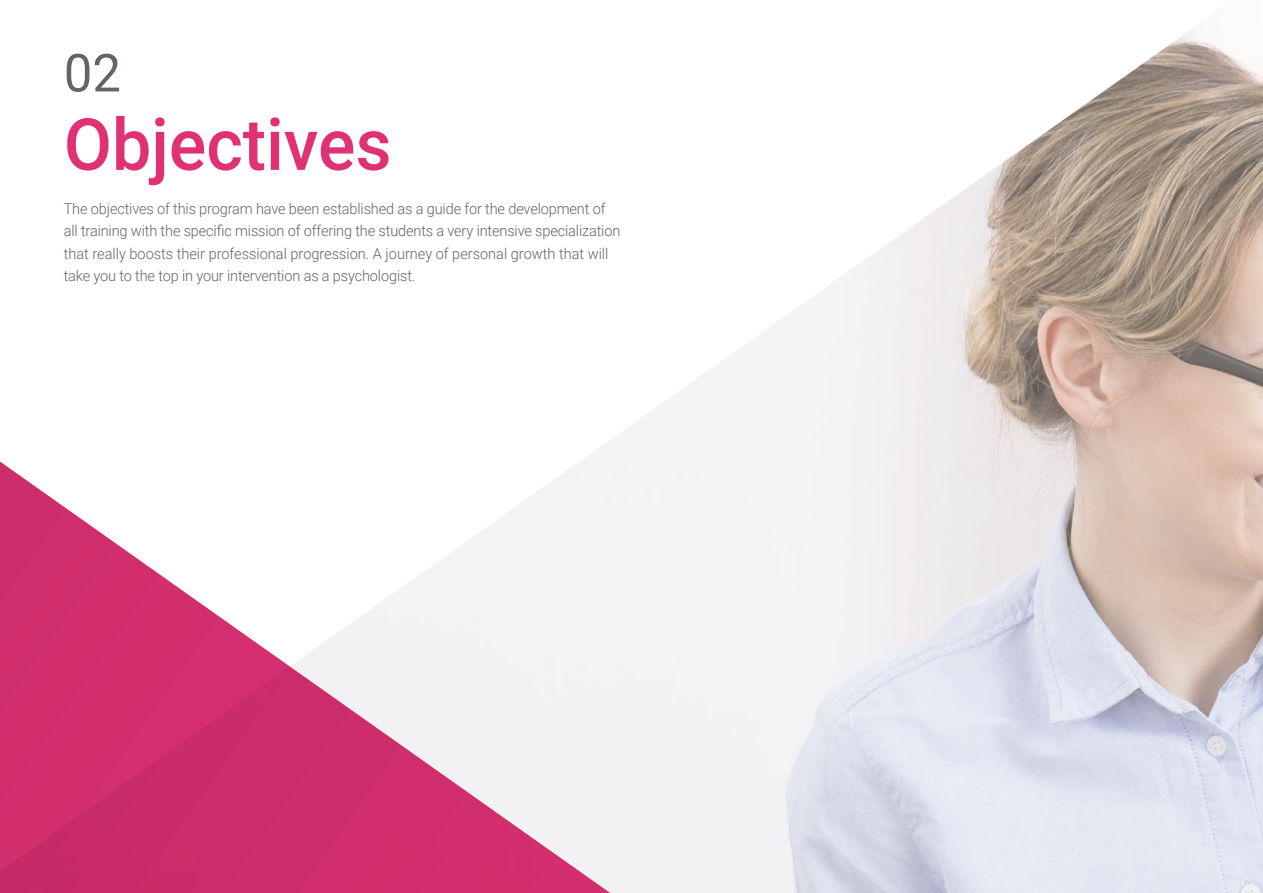
<style>
.page{position:relative;width:1263px;height:893px;background:#fff}
.page>*{position:absolute;margin:0;border:0;box-sizing:border-box;transform-origin:0 0}
.t1{font:500 72px "Roboto";color:#df3174}
.t2{font:52.5px "Roboto";color:#61646a}
.t3{font:300 15px/22.5px "Roboto";letter-spacing:-.01em;color:#61646a}
</style>
<div class="page">
<img style="left:603px;top:7px;width:660px;height:886px">
<svg style="left:0;top:446px;width:640px;height:447px"></svg>
<h2 class="t2" style="left:64px;top:36px;width:59px">02</h2>
<h1 class="t1" style="left:64px;top:94px;width:329px">Objectives</h1>
<p class="t3" style="left:64px;top:197px;width:558px">The objectives of this program have been established as a guide for the development of all training with the specific mission of offering the students a very intensive specialization that really boosts their professional progression. A journey of personal growth that will take you to the top in your intervention as a psychologist.</p>
</div>
